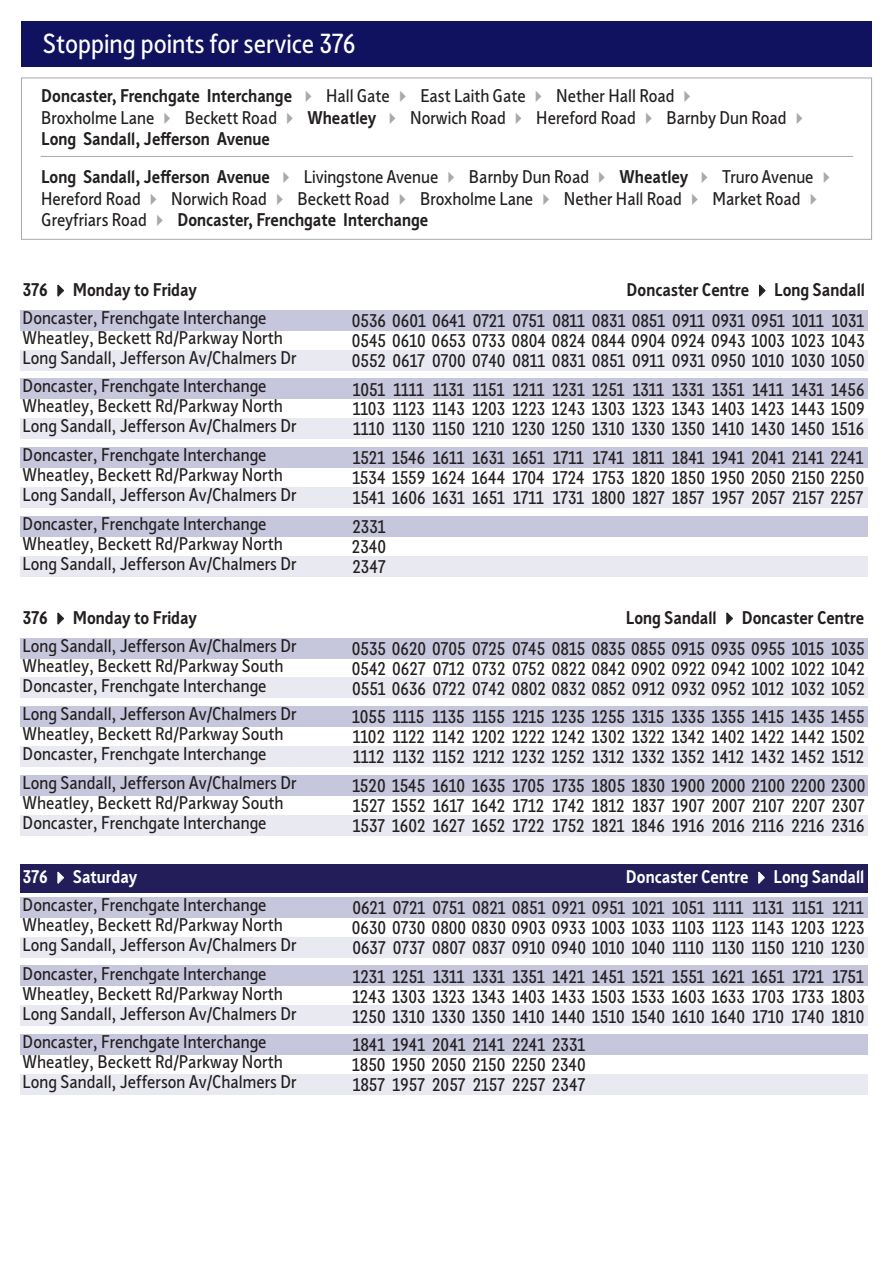
<style>
.page{position:relative;width:893px;height:1263px;background:#fff}
.page>*{position:absolute;margin:0;border:0;box-sizing:border-box;transform-origin:0 0}
.t1{font:27px "Sheffield Sans 2";color:#fff}
.t2{font:18px/21.6px "Sheffield Sans 2";color:#231f20}
.t3{font:700 18px "Sheffield Sans 2";color:#231f20}
.t4{font:700 18px "Sheffield Sans 2";color:#fff}
.s1{font-weight:700}
.s2{color:#a8a9ad}
.s3{font-weight:700;color:#fff}
.s4{color:#fff}
</style>
<div class="page">
<div style="left:21px;top:310px;width:847px;height:20px;background:#c6c6dc"></div>
<div style="left:21px;top:350px;width:847px;height:20px;background:#e9eaf1"></div>
<div style="left:21px;top:379px;width:847px;height:20px;background:#c6c6dc"></div>
<div style="left:21px;top:419px;width:847px;height:20px;background:#e9eaf1"></div>
<div style="left:21px;top:447px;width:847px;height:21px;background:#c6c6dc"></div>
<div style="left:21px;top:487px;width:847px;height:21px;background:#e9eaf1"></div>
<div style="left:21px;top:516px;width:847px;height:20px;background:#c6c6dc"></div>
<div style="left:21px;top:556px;width:847px;height:20px;background:#e9eaf1"></div>
<div style="left:21px;top:638px;width:847px;height:20px;background:#c6c6dc"></div>
<div style="left:21px;top:678px;width:847px;height:20px;background:#e9eaf1"></div>
<div style="left:21px;top:707px;width:847px;height:20px;background:#c6c6dc"></div>
<div style="left:21px;top:747px;width:847px;height:20px;background:#e9eaf1"></div>
<div style="left:21px;top:775px;width:847px;height:20px;background:#c6c6dc"></div>
<div style="left:21px;top:815px;width:847px;height:20px;background:#e9eaf1"></div>
<div style="left:21px;top:864px;width:847px;height:29px;background:#231e5a"></div>
<div style="left:21px;top:897px;width:847px;height:20px;background:#c6c6dc"></div>
<div style="left:21px;top:937px;width:847px;height:20px;background:#e9eaf1"></div>
<div style="left:21px;top:966px;width:847px;height:20px;background:#c6c6dc"></div>
<div style="left:21px;top:1006px;width:847px;height:20px;background:#e9eaf1"></div>
<div style="left:21px;top:1034px;width:847px;height:21px;background:#c6c6dc"></div>
<div style="left:21px;top:1074px;width:847px;height:21px;background:#e9eaf1"></div>
<svg style="left:21px;top:78px;width:851px;height:162px"></svg>
<div style="left:21px;top:21px;width:851px;height:46px;background:#11125f"></div>
<h1 class="t1" style="left:43px;top:26px;width:314px">Stopping points for service 376</h1>
<p class="t2" style="left:41px;top:85px;width:768px"><span class="s1">Doncaster, Frenchgate Interchange</span> <span class="s2">✔</span> Hall Gate <span class="s2">✔</span> East Laith Gate <span class="s2">✔</span> Nether Hall Road <span class="s2">✔<br></span>Broxholme Lane <span class="s2">✔</span> Beckett Road <span class="s2">✔</span> <span class="s1">Wheatley</span> <span class="s2">✔</span> Norwich Road <span class="s2">✔</span> Hereford Road <span class="s2">✔</span> Barnby Dun Road <span class="s2">✔<br></span><span class="s1">Long Sandall, Jefferson Avenue</span></p>
<p class="t2" style="left:41px;top:166px;width:795px"><span class="s1">Long Sandall, Jefferson Avenue</span> <span class="s2">✔</span> Livingstone Avenue <span class="s2">✔</span> Barnby Dun Road <span class="s2">✔</span> <span class="s1">Wheatley</span> <span class="s2">✔</span> Truro Avenue <span class="s2">✔<br></span>Hereford Road <span class="s2">✔</span> Norwich Road <span class="s2">✔</span> Beckett Road <span class="s2">✔</span> Broxholme Lane <span class="s2">✔</span> Nether Hall Road <span class="s2">✔</span> Market Road <span class="s2">✔<br></span>Greyfriars Road <span class="s2">✔</span> <span class="s1">Doncaster, Frenchgate Interchange</span></p>
<p class="t2" style="left:23px;top:276px;width:245px;line-height:27.5px"><span class="s1">376</span> ✔ <span class="s1">Monday to Friday<br></span>Doncaster, Frenchgate Interchange</p>
<p class="t3" style="left:627px;top:278px;width:240px">Doncaster Centre ✔ Long Sandall</p>
<p class="t2" style="left:352px;top:309px;width:514px">0536 0601 0641 0721 0751 0811 0831 0851 0911 0931 0951 1011 1031</p>
<p class="t2" style="left:23px;top:326px;width:262px">Wheatley, Beckett Rd/Parkway North</p>
<p class="t2" style="left:352px;top:329px;width:515px">0545 0610 0653 0733 0804 0824 0844 0904 0924 0943 1003 1023 1043</p>
<p class="t2" style="left:23px;top:346px;width:275px">Long Sandall, Jefferson Av/Chalmers Dr</p>
<p class="t2" style="left:352px;top:349px;width:515px">0552 0617 0700 0740 0811 0831 0851 0911 0931 0950 1010 1030 1050</p>
<p class="t2" style="left:23px;top:375px;width:245px">Doncaster, Frenchgate Interchange</p>
<p class="t2" style="left:353px;top:378px;width:513px">1051 1111 1131 1151 1211 1231 1251 1311 1331 1351 1411 1431 1456</p>
<p class="t2" style="left:23px;top:395px;width:262px">Wheatley, Beckett Rd/Parkway North</p>
<p class="t2" style="left:353px;top:398px;width:514px">1103 1123 1143 1203 1223 1243 1303 1323 1343 1403 1423 1443 1509</p>
<p class="t2" style="left:23px;top:415px;width:275px">Long Sandall, Jefferson Av/Chalmers Dr</p>
<p class="t2" style="left:353px;top:418px;width:513px">1110 1130 1150 1210 1230 1250 1310 1330 1350 1410 1430 1450 1516</p>
<p class="t2" style="left:23px;top:444px;width:245px">Doncaster, Frenchgate Interchange</p>
<p class="t2" style="left:353px;top:447px;width:512px">1521 1546 1611 1631 1651 1711 1741 1811 1841 1941 2041 2141 2241</p>
<p class="t2" style="left:23px;top:464px;width:262px">Wheatley, Beckett Rd/Parkway North</p>
<p class="t2" style="left:352px;top:467px;width:514px">1534 1559 1624 1644 1704 1724 1753 1820 1850 1950 2050 2150 2250</p>
<p class="t2" style="left:23px;top:484px;width:275px">Long Sandall, Jefferson Av/Chalmers Dr</p>
<p class="t2" style="left:353px;top:487px;width:512px">1541 1606 1631 1651 1711 1731 1800 1827 1857 1957 2057 2157 2257</p>
<p class="t2" style="left:23px;top:512px;width:245px">Doncaster, Frenchgate Interchange</p>
<p class="t2" style="left:352px;top:515px;width:35px">2331</p>
<p class="t2" style="left:23px;top:532px;width:262px">Wheatley, Beckett Rd/Parkway North</p>
<p class="t2" style="left:352px;top:535px;width:36px">2340</p>
<p class="t2" style="left:23px;top:552px;width:275px">Long Sandall, Jefferson Av/Chalmers Dr</p>
<p class="t2" style="left:352px;top:555px;width:35px">2347</p>
<p class="t2" style="left:23px;top:604px;width:275px;line-height:27.5px"><span class="s1">376</span> ✔ <span class="s1">Monday to Friday<br></span>Long Sandall, Jefferson Av/Chalmers Dr</p>
<p class="t3" style="left:626px;top:606px;width:240px">Long Sandall ✔ Doncaster Centre</p>
<p class="t2" style="left:352px;top:637px;width:514px">0535 0620 0705 0725 0745 0815 0835 0855 0915 0935 0955 1015 1035</p>
<p class="t2" style="left:23px;top:654px;width:262px">Wheatley, Beckett Rd/Parkway South</p>
<p class="t2" style="left:352px;top:657px;width:515px">0542 0627 0712 0732 0752 0822 0842 0902 0922 0942 1002 1022 1042</p>
<p class="t2" style="left:23px;top:674px;width:245px">Doncaster, Frenchgate Interchange</p>
<p class="t2" style="left:352px;top:677px;width:514px">0551 0636 0722 0742 0802 0832 0852 0912 0932 0952 1012 1032 1052</p>
<p class="t2" style="left:23px;top:703px;width:275px">Long Sandall, Jefferson Av/Chalmers Dr</p>
<p class="t2" style="left:352px;top:706px;width:514px">1055 1115 1135 1155 1215 1235 1255 1315 1335 1355 1415 1435 1455</p>
<p class="t2" style="left:23px;top:723px;width:262px">Wheatley, Beckett Rd/Parkway South</p>
<p class="t2" style="left:353px;top:726px;width:514px">1102 1122 1142 1202 1222 1242 1302 1322 1342 1402 1422 1442 1502</p>
<p class="t2" style="left:23px;top:743px;width:245px">Doncaster, Frenchgate Interchange</p>
<p class="t2" style="left:353px;top:746px;width:512px">1112 1132 1152 1212 1232 1252 1312 1332 1352 1412 1432 1452 1512</p>
<p class="t2" style="left:23px;top:771px;width:275px">Long Sandall, Jefferson Av/Chalmers Dr</p>
<p class="t2" style="left:352px;top:775px;width:515px">1520 1545 1610 1635 1705 1735 1805 1830 1900 2000 2100 2200 2300</p>
<p class="t2" style="left:23px;top:791px;width:262px">Wheatley, Beckett Rd/Parkway South</p>
<p class="t2" style="left:353px;top:794px;width:513px">1527 1552 1617 1642 1712 1742 1812 1837 1907 2007 2107 2207 2307</p>
<p class="t2" style="left:23px;top:811px;width:245px">Doncaster, Frenchgate Interchange</p>
<p class="t2" style="left:353px;top:814px;width:513px">1537 1602 1627 1652 1722 1752 1821 1846 1916 2016 2116 2216 2316</p>
<p class="t2" style="left:23px;top:863px;width:245px;line-height:27.5px"><span class="s3">376</span> <span class="s4">✔</span> <span class="s3">Saturday<br></span>Doncaster, Frenchgate Interchange</p>
<p class="t4" style="left:626px;top:865px;width:240px">Doncaster Centre ✔ Long Sandall</p>
<p class="t2" style="left:352px;top:896px;width:513px">0621 0721 0751 0821 0851 0921 0951 1021 1051 1111 1131 1151 1211</p>
<p class="t2" style="left:23px;top:913px;width:262px">Wheatley, Beckett Rd/Parkway North</p>
<p class="t2" style="left:352px;top:916px;width:514px">0630 0730 0800 0830 0903 0933 1003 1033 1103 1123 1143 1203 1223</p>
<p class="t2" style="left:23px;top:933px;width:275px">Long Sandall, Jefferson Av/Chalmers Dr</p>
<p class="t2" style="left:352px;top:936px;width:514px">0637 0737 0807 0837 0910 0940 1010 1040 1110 1130 1150 1210 1230</p>
<p class="t2" style="left:23px;top:962px;width:245px">Doncaster, Frenchgate Interchange</p>
<p class="t2" style="left:353px;top:965px;width:512px">1231 1251 1311 1331 1351 1421 1451 1521 1551 1621 1651 1721 1751</p>
<p class="t2" style="left:23px;top:982px;width:262px">Wheatley, Beckett Rd/Parkway North</p>
<p class="t2" style="left:352px;top:985px;width:514px">1243 1303 1323 1343 1403 1433 1503 1533 1603 1633 1703 1733 1803</p>
<p class="t2" style="left:23px;top:1002px;width:275px">Long Sandall, Jefferson Av/Chalmers Dr</p>
<p class="t2" style="left:352px;top:1005px;width:514px">1250 1310 1330 1350 1410 1440 1510 1540 1610 1640 1710 1740 1810</p>
<p class="t2" style="left:23px;top:1031px;width:245px">Doncaster, Frenchgate Interchange</p>
<p class="t2" style="left:353px;top:1034px;width:234px">1841 1941 2041 2141 2241 2331</p>
<p class="t2" style="left:23px;top:1051px;width:262px">Wheatley, Beckett Rd/Parkway North</p>
<p class="t2" style="left:352px;top:1054px;width:235px">1850 1950 2050 2150 2250 2340</p>
<p class="t2" style="left:23px;top:1071px;width:275px">Long Sandall, Jefferson Av/Chalmers Dr</p>
<p class="t2" style="left:353px;top:1074px;width:234px">1857 1957 2057 2157 2257 2347</p>
</div>
